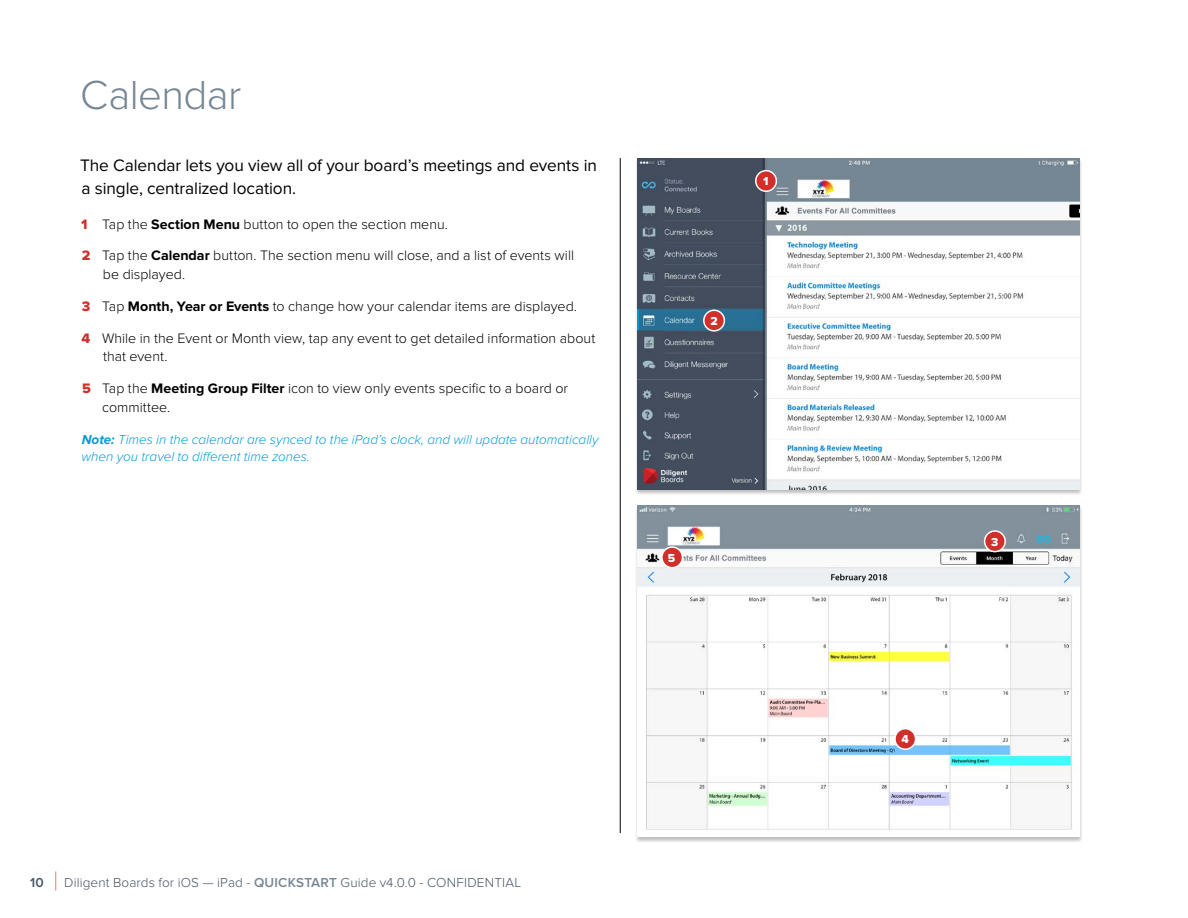
<style>
.page{position:relative;width:1188px;height:918px;background:#fff}
.page>*{position:absolute;margin:0;border:0;box-sizing:border-box;transform-origin:0 0}
.t1{font:300 42px "Proxima Nova";letter-spacing:-.015em;color:#768693}
.t2{font:17.25px/22.5px "Proxima Nova";letter-spacing:-.005em;color:#000}
.t3{font:300 14.25px/18.8px "Proxima Nova";color:#000}
.t4{font:italic 300 13.5px/16.5px "Proxima Nova";color:#079bd7}
.t5{font:300 13.5px "Proxima Nova";letter-spacing:.01em;color:#435465}
.t6{font:12px "Proxima Nova Extrabld";color:#fff}
.s1{font-family:"Proxima Nova Extrabld";font-weight:400;color:#d02f2b}
.s2{font-weight:700}
.s3{font-weight:600}
.s4{font-size:27px;color:#d02f2b}
.s5{font-weight:600;color:#768693}
</style>
<div class="page">
<div style="left:635px;top:505px;width:448px;height:338px;background:#000;opacity:.25"></div>
<img style="left:638px;top:505px;width:442px;height:332px">
<div style="left:635px;top:158px;width:448px;height:338px;background:#000;opacity:.25"></div>
<img style="left:638px;top:158px;width:442px;height:332px">
<div style="left:756px;top:171px;width:20px;height:20px;background:#d02f2b;border-radius:50%"></div>
<div style="left:755px;top:170px;width:22px;height:22px;border:2px solid #fff;border-radius:50%"></div>
<div style="left:704px;top:310px;width:20px;height:21px;background:#d02f2b;border-radius:50%"></div>
<div style="left:703px;top:310px;width:22px;height:22px;border:2px solid #fff;border-radius:50%"></div>
<div style="left:985px;top:531px;width:20px;height:21px;background:#d02f2b;border-radius:50%"></div>
<div style="left:984px;top:530px;width:22px;height:22px;border:2px solid #fff;border-radius:50%"></div>
<div style="left:895px;top:729px;width:21px;height:20px;background:#d02f2b;border-radius:50%"></div>
<div style="left:894px;top:728px;width:22px;height:22px;border:2px solid #fff;border-radius:50%"></div>
<div style="left:662px;top:547px;width:20px;height:21px;background:#d02f2b;border-radius:50%"></div>
<div style="left:661px;top:546px;width:22px;height:22px;border:2px solid #fff;border-radius:50%"></div>
<hr style="left:620px;top:158px;width:1px;height:675px;background:#000">
<h1 class="t1" style="left:80px;top:71px;width:163px">Calendar</h1>
<p class="t2" style="left:80px;top:155px;width:519px">The Calendar lets you view all of your board’s meetings and events in a single, centralized location.</p>
<p class="t3" style="left:81px;top:215px;width:368px"><span class="s1">1</span> Tap the <span class="s2">Section Menu</span> button to open the section menu.</p>
<p class="t3" style="left:103px;top:246px;width:473px;text-indent:-21px"><span class="s1">2</span> Tap the <span class="s2">Calendar</span> button. The section menu will close, and a list of events will be displayed.</p>
<p class="t3" style="left:82px;top:297px;width:497px"><span class="s1">3</span> Tap <span class="s2">Month, Year or Events</span> to change how your calendar items are displayed.</p>
<p class="t3" style="left:103px;top:329px;width:494px;text-indent:-22px"><span class="s1">4</span> While in the Event or Month view, tap any event to get detailed information about that event.</p>
<p class="t3" style="left:102px;top:379px;width:467px;text-indent:-20px"><span class="s1">5</span> Tap the <span class="s2">Meeting Group Filter</span> icon to view only events specific to a board or committee.</p>
<p class="t4" style="left:81px;top:432px;width:519px"><span class="s2">Note:</span> Times in the calendar are synced to the iPad’s clock, and will update automatically when you travel to different time zones.</p>
<p class="t6" style="left:763px;top:174px;width:7px">1</p>
<p class="t6" style="left:710px;top:314px;width:9px">2</p>
<p class="t6" style="left:668px;top:551px;width:9px">5</p>
<p class="t5" style="left:30px;top:874px;width:493px"><span class="s3">10</span> <span class="s4">|</span> Diligent Boards for iOS — iPad - <span class="s5">QUICKSTART</span> Guide v4.0.0 - CONFIDENTIAL</p>
<p class="t6" style="left:901px;top:732px;width:9px">4</p>
<p class="t6" style="left:991px;top:535px;width:9px">3</p>
</div>
